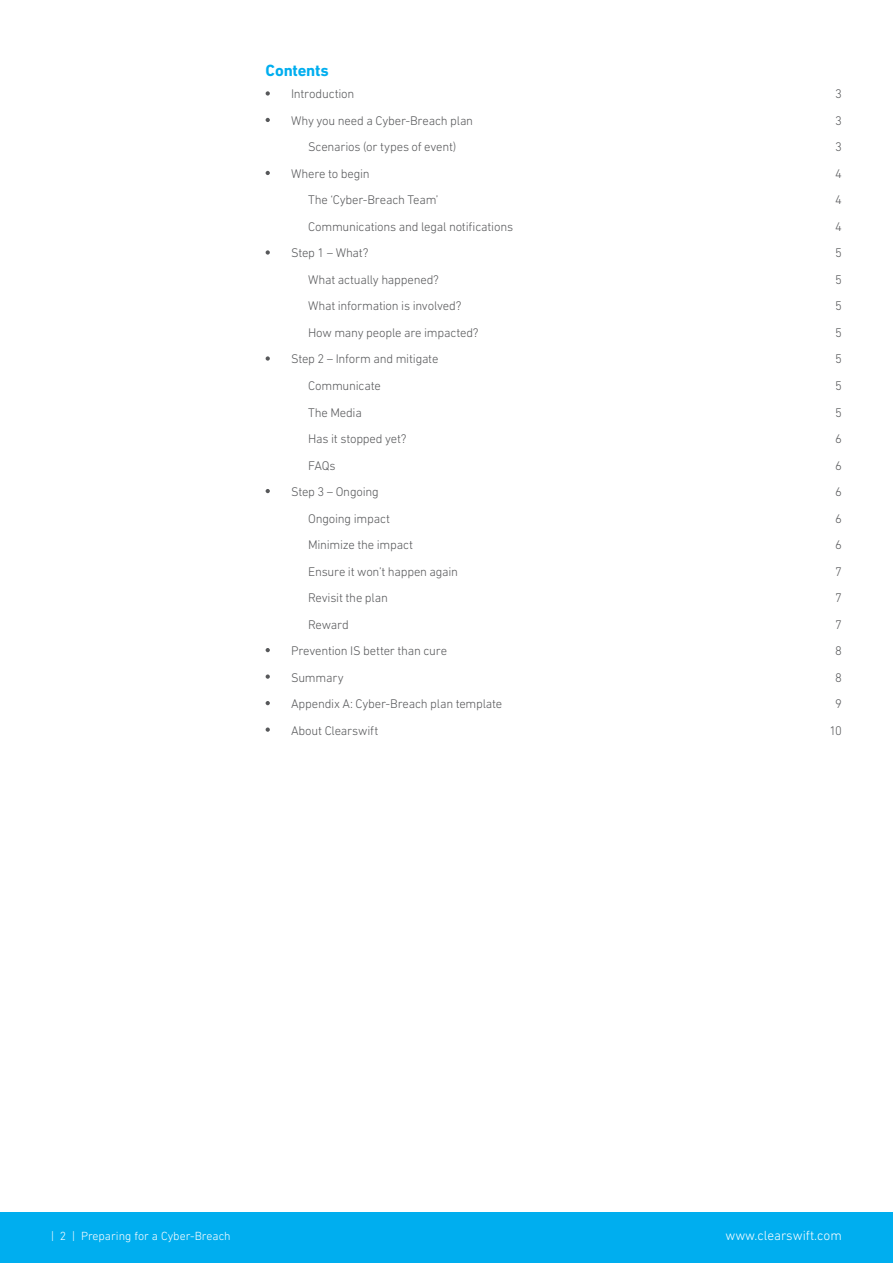
<style>
.page{position:relative;width:893px;height:1263px;background:#fff}
.page>*{position:absolute;margin:0;border:0;box-sizing:border-box;transform-origin:0 0}
.t1{font:700 16.5px "DIN Next LT Pro";letter-spacing:-.01em;color:#00aeef}
.t2{font:300 13.5px "DIN Next LT Pro";color:#fff}
.t3{font:300 12.75px "DIN Next LT Pro";letter-spacing:-.015em;color:#57585a}
.t4{font:300 12px "DIN Next LT Pro";color:#fff}
</style>
<div class="page">
<svg style="left:266px;top:91px;width:4px;height:5px"></svg>
<svg style="left:266px;top:118px;width:4px;height:4px"></svg>
<svg style="left:266px;top:171px;width:4px;height:4px"></svg>
<svg style="left:266px;top:250px;width:4px;height:5px"></svg>
<svg style="left:266px;top:356px;width:4px;height:5px"></svg>
<svg style="left:266px;top:489px;width:4px;height:4px"></svg>
<svg style="left:266px;top:648px;width:4px;height:4px"></svg>
<svg style="left:266px;top:674px;width:4px;height:5px"></svg>
<svg style="left:266px;top:701px;width:4px;height:4px"></svg>
<svg style="left:266px;top:727px;width:4px;height:5px"></svg>
<div style="left:0;top:1212px;width:893px;height:51px;background:#00aeef"></div>
<p class="t1" style="left:266px;top:61px;width:65px">Contents</p>
<p class="t3" style="left:291px;top:87px;width:65px">Introduction</p>
<p class="t3" style="left:835px;top:87px;width:8px">3</p>
<p class="t3" style="left:291px;top:113px;width:184px">Why you need a Cyber-Breach plan</p>
<p class="t3" style="left:835px;top:113px;width:8px">3</p>
<p class="t3" style="left:308px;top:140px;width:150px">Scenarios (or types of event)</p>
<p class="t3" style="left:835px;top:140px;width:8px">3</p>
<p class="t3" style="left:291px;top:166px;width:80px">Where to begin</p>
<p class="t3" style="left:835px;top:166px;width:8px">4</p>
<p class="t3" style="left:308px;top:193px;width:132px">The ‘Cyber-Breach Team’</p>
<p class="t3" style="left:835px;top:193px;width:8px">4</p>
<p class="t3" style="left:308px;top:219px;width:207px">Communications and legal notifications</p>
<p class="t3" style="left:835px;top:219px;width:8px">4</p>
<p class="t3" style="left:291px;top:246px;width:79px">Step 1 – What?</p>
<p class="t3" style="left:835px;top:246px;width:8px">5</p>
<p class="t3" style="left:308px;top:272px;width:132px">What actually happened?</p>
<p class="t3" style="left:835px;top:272px;width:8px">5</p>
<p class="t3" style="left:308px;top:299px;width:155px">What information is involved?</p>
<p class="t3" style="left:835px;top:299px;width:8px">5</p>
<p class="t3" style="left:308px;top:325px;width:172px">How many people are impacted?</p>
<p class="t3" style="left:835px;top:325px;width:8px">5</p>
<p class="t3" style="left:291px;top:352px;width:149px">Step 2 – Inform and mitigate</p>
<p class="t3" style="left:835px;top:352px;width:8px">5</p>
<p class="t3" style="left:308px;top:378px;width:74px">Communicate</p>
<p class="t3" style="left:835px;top:378px;width:8px">5</p>
<p class="t3" style="left:308px;top:405px;width:55px">The Media</p>
<p class="t3" style="left:835px;top:405px;width:8px">5</p>
<p class="t3" style="left:308px;top:431px;width:100px">Has it stopped yet?</p>
<p class="t3" style="left:835px;top:431px;width:8px">6</p>
<p class="t3" style="left:308px;top:458px;width:29px">FAQs</p>
<p class="t3" style="left:835px;top:458px;width:8px">6</p>
<p class="t3" style="left:291px;top:484px;width:89px">Step 3 – Ongoing</p>
<p class="t3" style="left:835px;top:484px;width:8px">6</p>
<p class="t3" style="left:308px;top:511px;width:83px">Ongoing impact</p>
<p class="t3" style="left:835px;top:511px;width:8px">6</p>
<p class="t3" style="left:308px;top:537px;width:106px">Minimize the impact</p>
<p class="t3" style="left:835px;top:537px;width:8px">6</p>
<p class="t3" style="left:308px;top:564px;width:152px">Ensure it won’t happen again</p>
<p class="t3" style="left:835px;top:564px;width:8px">7</p>
<p class="t3" style="left:308px;top:590px;width:81px">Revisit the plan</p>
<p class="t3" style="left:835px;top:590px;width:8px">7</p>
<p class="t3" style="left:308px;top:617px;width:42px">Reward</p>
<p class="t3" style="left:835px;top:617px;width:8px">7</p>
<p class="t3" style="left:291px;top:643px;width:157px">Prevention IS better than cure</p>
<p class="t3" style="left:835px;top:643px;width:8px">8</p>
<p class="t3" style="left:291px;top:670px;width:54px">Summary</p>
<p class="t3" style="left:835px;top:670px;width:8px">8</p>
<p class="t3" style="left:291px;top:696px;width:213px">Appendix A: Cyber-Breach plan template</p>
<p class="t3" style="left:835px;top:696px;width:8px">9</p>
<p class="t3" style="left:291px;top:723px;width:89px">About Clearswift</p>
<p class="t3" style="left:829px;top:723px;width:14px">10</p>
<p class="t4" style="left:51px;top:1229px;width:181px">| 2 | Preparing for a Cyber-Breach</p>
<p class="t2" style="left:725px;top:1227px;width:118px">www.clearswift.com</p>
</div>
